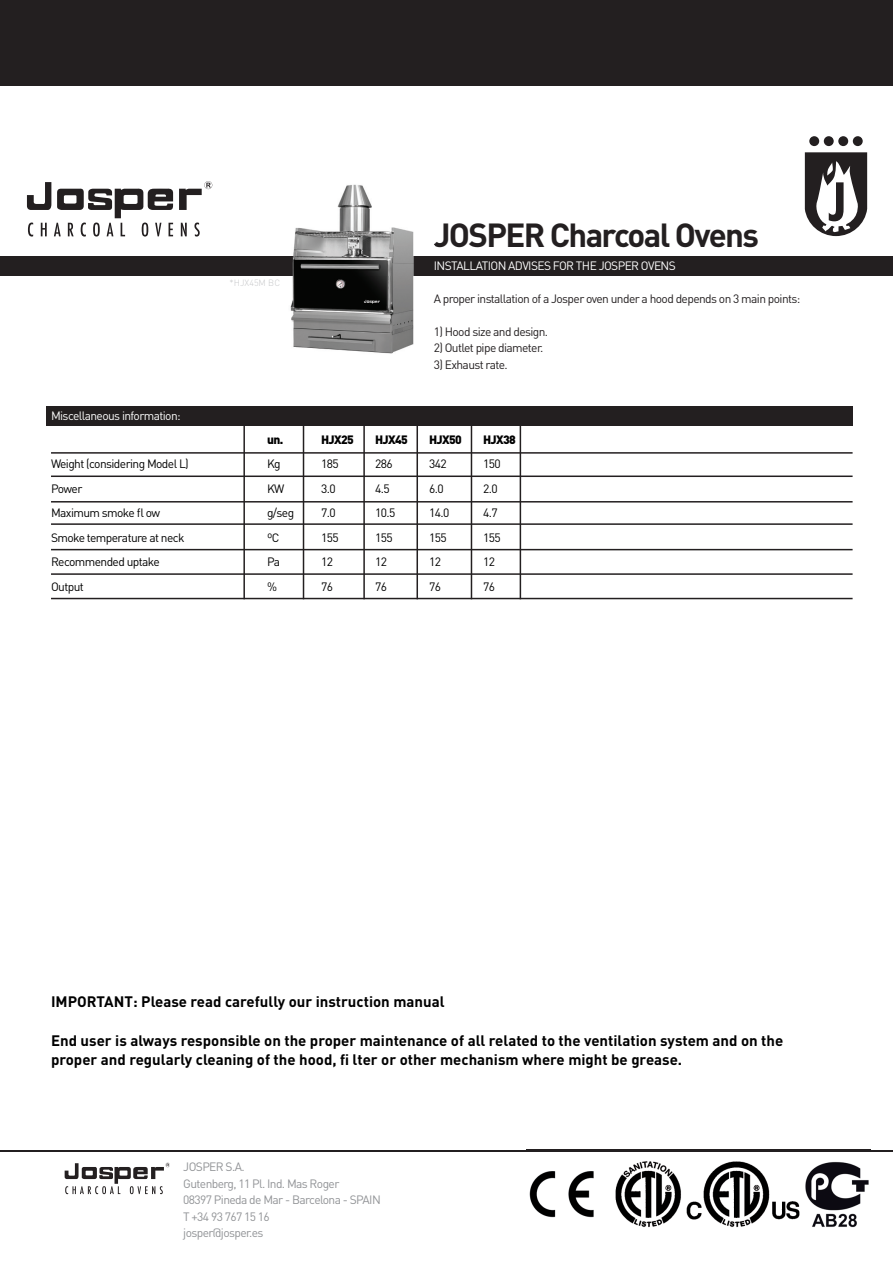
<style>
.page{position:relative;width:893px;height:1263px;background:#fff}
.page>*{position:absolute;margin:0;border:0;box-sizing:border-box;transform-origin:0 0}
.t1{font:700 33px "DIN Pro";letter-spacing:-.05em;color:#231f20}
.t2{font:700 15px/19.5px "DIN Pro";color:#000}
.t3{font:12px "DIN Pro";letter-spacing:-.05em;color:#000}
.t4{font:12px "DIN Pro";letter-spacing:-.05em;color:#231f20}
.t5{font:12px/16.5px "DIN Pro";letter-spacing:-.05em;color:#919396}
.t6{font:12px "DIN Pro";letter-spacing:-.05em;color:#fff}
.t7{font:900 12px "DIN Pro";letter-spacing:-.05em;color:#000}
.t8{font:300 9px "DIN Pro";color:#c7c8ca}
</style>
<div class="page">
<div style="left:0;top:0;width:893px;height:85px;background:#231f20"></div>
<svg style="left:179px;top:181px;width:33px;height:29px"></svg>
<svg style="left:27px;top:182px;width:146px;height:55px"></svg>
<svg style="left:181px;top:223px;width:6px;height:13px"></svg>
<svg style="left:194px;top:223px;width:6px;height:14px"></svg>
<svg style="left:65px;top:1163px;width:105px;height:31px"></svg>
<div style="left:0;top:256px;width:893px;height:20px;background:#231f20"></div>
<hr style="left:0;top:1150px;width:893px;height:1px;background:#231f20">
<img style="left:527px;top:1149px;width:344px;height:79px">
<img style="left:527px;top:1150px;width:344px;height:1px">
<svg style="left:805px;top:152px;width:62px;height:84px"></svg>
<div style="left:809px;top:136px;width:10px;height:10px;background:#231f20;border-radius:50%"></div>
<div style="left:824px;top:136px;width:10px;height:10px;background:#231f20;border-radius:50%"></div>
<div style="left:838px;top:136px;width:10px;height:10px;background:#231f20;border-radius:50%"></div>
<div style="left:853px;top:136px;width:10px;height:10px;background:#231f20;border-radius:50%"></div>
<img style="left:290px;top:184px;width:124px;height:170px">
<img style="left:290px;top:256px;width:124px;height:20px">
<div style="left:46px;top:406px;width:807px;height:19px;background:#231f20"></div>
<hr style="left:51px;top:452px;width:802px;height:2px;background:#231f20">
<hr style="left:243px;top:423px;width:2px;height:176px;background:#231f20">
<hr style="left:303px;top:423px;width:1px;height:176px;background:#231f20">
<hr style="left:51px;top:475px;width:802px;height:2px;background:#231f20">
<hr style="left:51px;top:501px;width:802px;height:1px;background:#231f20">
<hr style="left:51px;top:523px;width:802px;height:2px;background:#231f20">
<hr style="left:51px;top:549px;width:802px;height:1px;background:#231f20">
<hr style="left:51px;top:573px;width:802px;height:2px;background:#231f20">
<hr style="left:51px;top:598px;width:802px;height:1px;background:#231f20">
<hr style="left:363px;top:423px;width:2px;height:176px;background:#231f20">
<hr style="left:416px;top:423px;width:2px;height:176px;background:#231f20">
<hr style="left:471px;top:423px;width:1px;height:176px;background:#231f20">
<hr style="left:520px;top:423px;width:1px;height:176px;background:#231f20">
<p class="t6" style="left:51px;top:407px;width:131px">Miscellaneous information:</p>
<p class="t8" style="left:230px;top:276px;width:52px">*HJX45M BC</p>
<h1 class="t1" style="left:434px;top:212px;width:327px">JOSPER Charcoal Ovens</h1>
<p class="t6" style="left:434px;top:257px;width:244px">INSTALLATION ADVISES FOR THE JOSPER OVENS</p>
<p class="t4" style="left:434px;top:290px;width:368px">A proper installation of a Josper oven under a hood depends on 3 main points:</p>
<p class="t4" style="left:434px;top:323px;width:116px">1) Hood size and design.</p>
<p class="t4" style="left:434px;top:340px;width:111px">2) Outlet pipe diameter.</p>
<p class="t4" style="left:434px;top:356px;width:76px">3) Exhaust rate.</p>
<p class="t7" style="left:267px;top:431px;width:18px">un.</p>
<p class="t7" style="left:321px;top:431px;width:34px">HJX25</p>
<p class="t7" style="left:375px;top:431px;width:34px">HJX45</p>
<p class="t7" style="left:429px;top:431px;width:34px">HJX50</p>
<p class="t7" style="left:483px;top:431px;width:34px">HJX38</p>
<p class="t3" style="left:51px;top:456px;width:139px">Weight (considering Model L)</p>
<p class="t3" style="left:267px;top:456px;width:15px">Kg</p>
<p class="t3" style="left:321px;top:456px;width:19px">185</p>
<p class="t3" style="left:375px;top:456px;width:19px">286</p>
<p class="t3" style="left:429px;top:456px;width:19px">342</p>
<p class="t3" style="left:483px;top:456px;width:19px">150</p>
<p class="t3" style="left:51px;top:480px;width:33px">Power</p>
<p class="t3" style="left:267px;top:480px;width:19px">KW</p>
<p class="t3" style="left:321px;top:480px;width:16px">3.0</p>
<p class="t3" style="left:375px;top:480px;width:16px">4.5</p>
<p class="t3" style="left:429px;top:480px;width:16px">6.0</p>
<p class="t3" style="left:483px;top:480px;width:16px">2.0</p>
<p class="t3" style="left:51px;top:505px;width:111px">Maximum smoke fl ow</p>
<p class="t3" style="left:267px;top:505px;width:29px">g/seg</p>
<p class="t3" style="left:321px;top:505px;width:16px">7.0</p>
<p class="t3" style="left:375px;top:505px;width:22px">10.5</p>
<p class="t3" style="left:429px;top:505px;width:22px">14.0</p>
<p class="t3" style="left:483px;top:505px;width:16px">4.7</p>
<p class="t3" style="left:51px;top:529px;width:135px">Smoke temperature at neck</p>
<p class="t3" style="left:267px;top:529px;width:14px">ºC</p>
<p class="t3" style="left:321px;top:529px;width:19px">155</p>
<p class="t3" style="left:375px;top:529px;width:19px">155</p>
<p class="t3" style="left:429px;top:529px;width:19px">155</p>
<p class="t3" style="left:483px;top:529px;width:19px">155</p>
<p class="t3" style="left:51px;top:554px;width:110px">Recommended uptake</p>
<p class="t3" style="left:267px;top:554px;width:15px">Pa</p>
<p class="t3" style="left:321px;top:554px;width:13px">12</p>
<p class="t3" style="left:375px;top:554px;width:13px">12</p>
<p class="t3" style="left:429px;top:554px;width:13px">12</p>
<p class="t3" style="left:483px;top:554px;width:13px">12</p>
<p class="t3" style="left:51px;top:578px;width:34px">Output</p>
<p class="t3" style="left:267px;top:578px;width:11px">%</p>
<p class="t3" style="left:321px;top:578px;width:13px">76</p>
<p class="t3" style="left:375px;top:578px;width:13px">76</p>
<p class="t3" style="left:429px;top:578px;width:13px">76</p>
<p class="t3" style="left:483px;top:578px;width:13px">76</p>
<p class="t2" style="left:51px;top:991px;width:395px">IMPORTANT: Please read carefully our instruction manual</p>
<p class="t2" style="left:51px;top:1030px;width:734px">End user is always responsible on the proper maintenance of all related to the ventilation system and on the proper and regularly cleaning of the hood, fi lter or other mechanism where might be grease.</p>
<p class="t5" style="left:183px;top:1158px;width:199px">JOSPER S.A.<br>Gutenberg, 11 Pl. Ind. Mas Roger<br>08397 Pineda de Mar - Barcelona - SPAIN<br>T +34 93 767 15 16<br>josper@josper.es</p>
</div>
